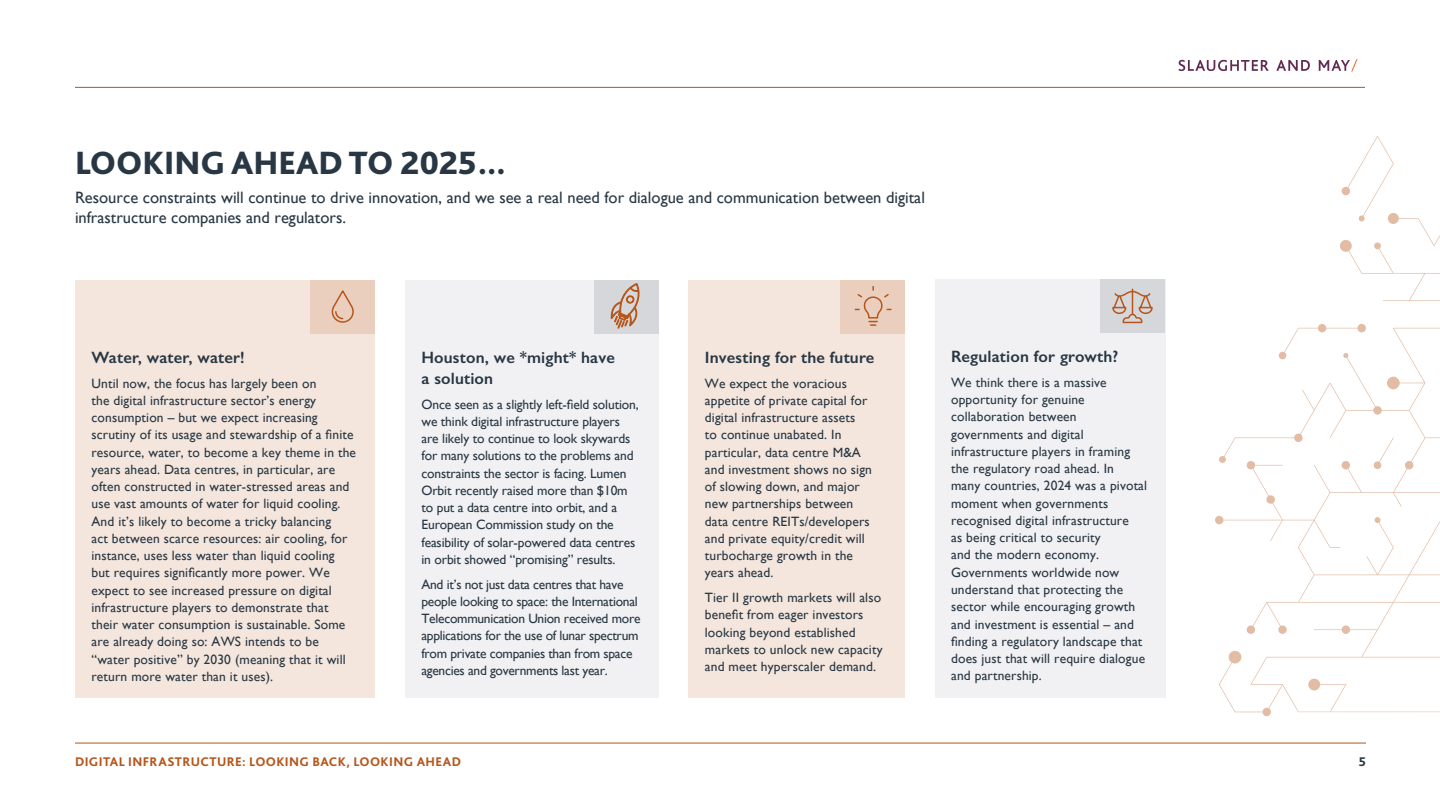
<style>
.page{position:relative;width:1440px;height:810px;background:#fff}
.page>*{position:absolute;margin:0;border:0;box-sizing:border-box;transform-origin:0 0}
.t1{font:800 33.75px "Bliss Pro";color:#283743}
.t2{font:16.5px/19.5px "Gill Sans";color:#283743}
.t3{font:600 16.5px/21px "Gill Sans";letter-spacing:.01em;color:#283743}
.t4{font:13.5px/17.2px "Gill Sans";letter-spacing:.01em;color:#283743}
.t5{font:13.5px/17.2px "Gill Sans";letter-spacing:-.01em;color:#283743}
.t6{font:13.5px/17.2px "Gill Sans";letter-spacing:-.02em;color:#283743}
.t7{font:800 13.12px "Bliss Pro";letter-spacing:.03em;color:#b6561b}
.t8{font:800 13.12px "Bliss Pro";color:#283743}
</style>
<div class="page">
<svg style="left:1215px;top:136px;width:225px;height:581px"></svg>
<div style="left:405px;top:280px;width:253px;height:417px;background:#f1f1f3"></div>
<div style="left:935px;top:279px;width:231px;height:418px;background:#f1f1f3"></div>
<div style="left:594px;top:280px;width:64px;height:53px;background:#d6d7db"></div>
<div style="left:688px;top:280px;width:217px;height:417px;background:#f4e6dd"></div>
<div style="left:840px;top:280px;width:65px;height:53px;background:#eacfbe"></div>
<svg style="left:611px;top:283px;width:28px;height:51px"></svg>
<div style="left:1100px;top:279px;width:65px;height:54px;background:#d6d7db"></div>
<svg style="left:1112px;top:288px;width:41px;height:36px"></svg>
<svg style="left:855px;top:287px;width:36px;height:39px"></svg>
<div style="left:75px;top:280px;width:300px;height:417px;background:#f4e6dd"></div>
<div style="left:310px;top:280px;width:65px;height:53px;background:#eacfbe"></div>
<svg style="left:331px;top:290px;width:23px;height:33px"></svg>
<hr style="left:75px;top:87px;width:1290px;height:1px;background:#b6561b">
<hr style="left:75px;top:743px;width:1291px;height:1px;background:#b6561b">
<svg style="left:1178px;top:60px;width:91px;height:11px"></svg>
<svg style="left:1276px;top:60px;width:34px;height:11px"></svg>
<svg style="left:1319px;top:59px;width:38px;height:13px"></svg>
<h1 class="t1" style="left:75px;top:142px;width:434px">LOOKING AHEAD TO 2025…</h1>
<p class="t2" style="left:75px;top:188px;width:851px">Resource constraints will continue to drive innovation, and we see a real need for dialogue and communication between digital infrastructure companies and regulators.</p>
<p class="t3" style="left:92px;top:347px;width:155px">Water, water, water!</p>
<p class="t4" style="left:92px;top:374px;width:266px">Until now, the focus has largely been on<br>the digital infrastructure sector’s energy consumption – but we expect increasing scrutiny of its usage and stewardship of a finite resource, water, to become a key theme in the years ahead. Data centres, in particular, are often constructed in water-stressed areas and use vast amounts of water for liquid cooling.<br>And it’s likely to become a tricky balancing<br>act between scarce resources: air cooling, for instance, uses less water than liquid cooling but requires significantly more power. We expect to see increased pressure on digital infrastructure players to demonstrate that their water consumption is sustainable. Some are already doing so: AWS intends to be “water positive” by 2030 (meaning that it will return more water than it uses).</p>
<p class="t3" style="left:421px;top:347px;width:195px">Houston, we *might* have a solution</p>
<p class="t5" style="left:421px;top:395px;width:219px">Once seen as a slightly left-field solution, we think digital infrastructure players are likely to continue to look skywards for many solutions to the problems and constraints the sector is facing. Lumen Orbit recently raised more than $10m to put a data centre into orbit, and a European Commission study on the feasibility of solar-powered data centres in orbit showed “promising” results.</p>
<p class="t6" style="left:421px;top:575px;width:221px">And it’s not just data centres that have people looking to space: the International Telecommunication Union received more applications for the use of lunar spectrum from private companies than from space agencies and governments last year.</p>
<p class="t3" style="left:705px;top:347px;width:171px">Investing for the future</p>
<p class="t4" style="left:705px;top:374px;width:169px">We expect the voracious appetite of private capital for digital infrastructure assets<br>to continue unabated. In particular, data centre M&amp;A and investment shows no sign of slowing down, and major new partnerships between data centre REITs/developers and private equity/credit will turbocharge growth in the years ahead.</p>
<p class="t4" style="left:705px;top:589px;width:179px">Tier II growth markets will also benefit from eager investors looking beyond established markets to unlock new capacity and meet hyperscaler demand.</p>
<p class="t3" style="left:951px;top:346px;width:169px">Regulation for growth?</p>
<p class="t4" style="left:951px;top:374px;width:198px">We think there is a massive opportunity for genuine collaboration between governments and digital infrastructure players in framing the regulatory road ahead. In<br>many countries, 2024 was a pivotal moment when governments recognised digital infrastructure<br>as being critical to security<br>and the modern economy.<br>Governments worldwide now understand that protecting the sector while encouraging growth and investment is essential – and finding a regulatory landscape that does just that will require dialogue and partnership.</p>
<p class="t7" style="left:75px;top:754px;width:388px">DIGITAL INFRASTRUCTURE: LOOKING BACK, LOOKING AHEAD</p>
<p class="t8" style="left:1359px;top:754px;width:9px">5</p>
</div>
